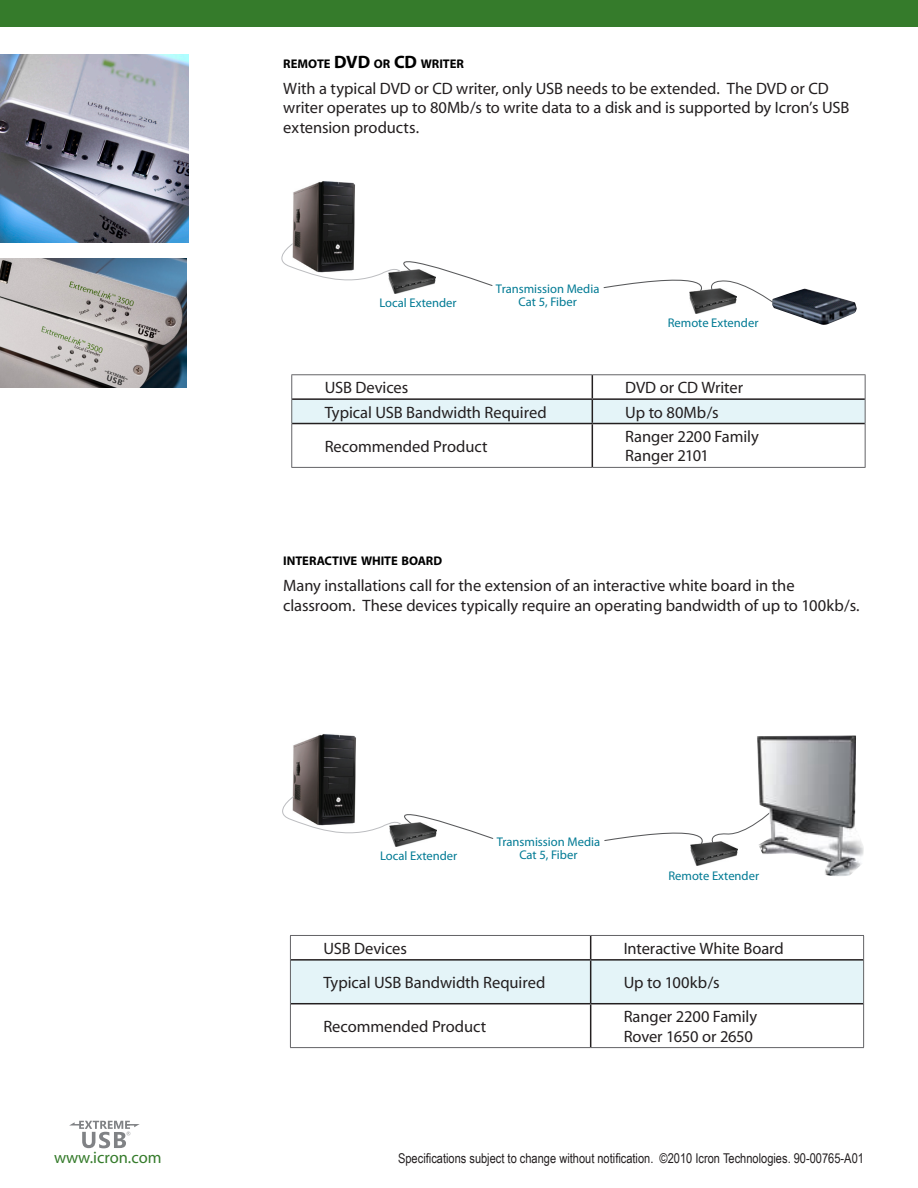
<style>
.page{position:relative;width:918px;height:1188px;background:#fff}
.page>*{position:absolute;margin:0;border:0;box-sizing:border-box;transform-origin:0 0}
.bodycontent{font:16.5px/19.5px "Myriad";letter-spacing:-.005em;color:#231f20}
.appllication_heading{font:16.5px/19.5px "Myriad";letter-spacing:-.005em;color:#231f20}
.t1{font:16.5px "Myriad";color:#357b2b}
.t2{font:13.5px "Arial Narrow";color:#231f20}
.t3{font:12.6px "Myriad Pro";color:#007a94}
.appllication_heading-2{font:700 12.6px "Myriad";letter-spacing:-.005em;color:#000}
.s1{font-size:18px}
</style>
<div class="page">
<svg style="left:69px;top:1121px;width:71px;height:27px"></svg>
<div style="left:0;top:0;width:918px;height:27px;background:#357b2b"></div>
<img style="left:392px;top:289px;width:22px;height:5px">
<img style="left:691px;top:303px;width:45px;height:10px">
<img style="left:292px;top:181px;width:63px;height:62px">
<svg style="left:281px;top:243px;width:212px;height:46px"></svg>
<svg style="left:603px;top:279px;width:169px;height:24px"></svg>
<img style="left:772px;top:289px;width:85px;height:36px">
<img style="left:393px;top:841px;width:26px;height:6px">
<img style="left:690px;top:845px;width:47px;height:21px">
<img style="left:293px;top:734px;width:63px;height:62px">
<svg style="left:282px;top:796px;width:212px;height:45px"></svg>
<svg style="left:604px;top:822px;width:153px;height:23px"></svg>
<img style="left:757px;top:736px;width:107px;height:140px">
<hr style="left:291px;top:374px;width:301px;height:1px;background:#636366">
<hr style="left:592px;top:374px;width:274px;height:1px;background:#636366">
<hr style="left:291px;top:424px;width:1px;height:43px;background:#636366">
<hr style="left:865px;top:424px;width:1px;height:43px;background:#636366">
<hr style="left:291px;top:467px;width:301px;height:1px;background:#636366">
<hr style="left:592px;top:467px;width:274px;height:1px;background:#636366">
<svg style="left:291px;top:375px;width:575px;height:49px"></svg>
<hr style="left:292px;top:423px;width:300px;height:1px;background:#231f20">
<hr style="left:592px;top:423px;width:273px;height:1px;background:#231f20">
<hr style="left:592px;top:424px;width:1px;height:43px;background:#231f20">
<img style="left:0;top:259px;width:187px;height:128px">
<img style="left:0;top:54px;width:188px;height:188px">
<hr style="left:290px;top:935px;width:301px;height:1px;background:#636366">
<hr style="left:591px;top:935px;width:273px;height:1px;background:#636366">
<hr style="left:290px;top:1004px;width:1px;height:43px;background:#636366">
<hr style="left:863px;top:1004px;width:1px;height:43px;background:#636366">
<hr style="left:290px;top:1047px;width:301px;height:1px;background:#636366">
<hr style="left:591px;top:1047px;width:273px;height:1px;background:#636366">
<svg style="left:290px;top:936px;width:574px;height:68px"></svg>
<hr style="left:291px;top:959px;width:300px;height:2px;background:#231f20">
<hr style="left:591px;top:959px;width:272px;height:2px;background:#231f20">
<hr style="left:590px;top:961px;width:1px;height:42px;background:#231f20">
<hr style="left:291px;top:1003px;width:300px;height:1px;background:#231f20">
<hr style="left:591px;top:1003px;width:272px;height:1px;background:#231f20">
<hr style="left:590px;top:1004px;width:1px;height:43px;background:#231f20">
<p class="appllication_heading-2" style="left:283px;top:57px;width:64px">REMOTE <span class="s1">DVD</span></p>
<p class="appllication_heading-2" style="left:374px;top:57px;width:92px">OR <span class="s1">CD</span> WRITER</p>
<p class="bodycontent" style="left:283px;top:79px;width:568px">With a typical DVD or CD writer, only USB needs to be extended. The DVD or CD writer operates up to 80Mb/s to write data to a disk and is supported by Icron’s USB extension products.</p>
<p class="t3" style="left:496px;top:281px;width:105px">Transmission Media</p>
<p class="t3" style="left:379px;top:295px;width:79px">Local Extender</p>
<p class="t3" style="left:519px;top:294px;width:60px">Cat 5, Fiber</p>
<p class="t3" style="left:668px;top:315px;width:92px">Remote Extender</p>
<p class="bodycontent" style="left:325px;top:379px;width:85px">USB Devices</p>
<p class="bodycontent" style="left:625px;top:379px;width:119px">DVD or CD Writer</p>
<p class="bodycontent" style="left:325px;top:403px;width:223px">Typical USB Bandwidth Required</p>
<p class="bodycontent" style="left:625px;top:403px;width:95px">Up to 80Mb/s</p>
<p class="bodycontent" style="left:325px;top:437px;width:164px">Recommended Product</p>
<p class="bodycontent" style="left:625px;top:427px;width:135px">Ranger 2200 Family</p>
<p class="bodycontent" style="left:625px;top:447px;width:85px">Ranger 2101</p>
<p class="appllication_heading-2" style="left:283px;top:554px;width:160px">INTERACTIVE WHITE BOARD</p>
<p class="appllication_heading" style="left:283px;top:576px;width:578px">Many installations call for the extension of an interactive white board in the classroom. These devices typically require an operating bandwidth of up to 100kb/s.</p>
<p class="t3" style="left:497px;top:834px;width:105px">Transmission Media</p>
<p class="t3" style="left:380px;top:848px;width:79px">Local Extender</p>
<p class="t3" style="left:519px;top:847px;width:60px">Cat 5, Fiber</p>
<p class="t3" style="left:668px;top:868px;width:92px">Remote Extender</p>
<p class="bodycontent" style="left:323px;top:939px;width:85px">USB Devices</p>
<p class="bodycontent" style="left:624px;top:939px;width:162px">Interactive White Board</p>
<p class="bodycontent" style="left:323px;top:973px;width:223px">Typical USB Bandwidth Required</p>
<p class="bodycontent" style="left:624px;top:973px;width:97px">Up to 100kb/s</p>
<p class="bodycontent" style="left:323px;top:1017px;width:164px">Recommended Product</p>
<p class="bodycontent" style="left:624px;top:1008px;width:135px">Ranger 2200 Family</p>
<p class="bodycontent" style="left:624px;top:1027px;width:131px">Rover 1650 or 2650</p>
<p class="t1" style="left:54px;top:1149px;width:109px">www.icron.com</p>
<p class="t2" style="left:398px;top:1148px;width:467px">Specifications subject to change without notification. ©2010 Icron Technologies. 90-00765-A01</p>
</div>
